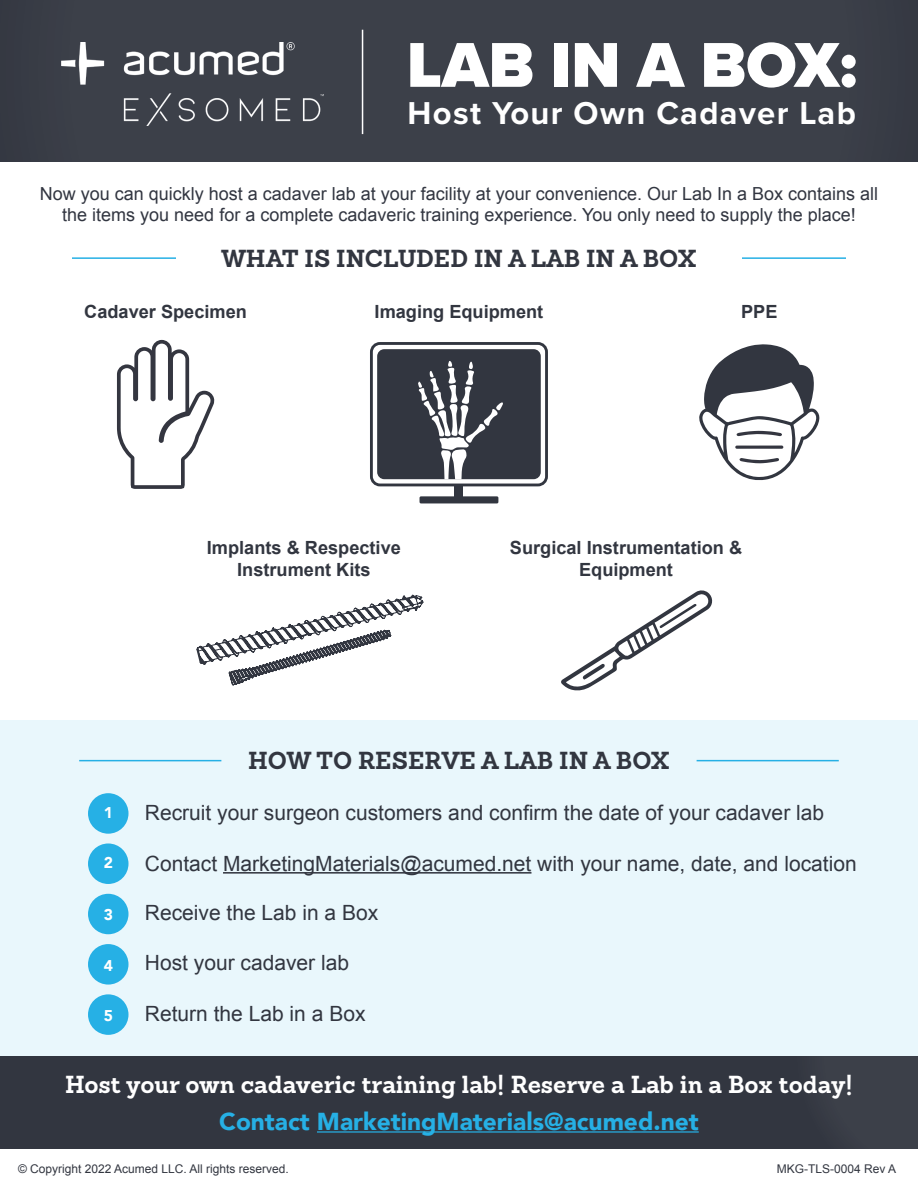
<style>
.page{position:relative;width:918px;height:1188px;background:#fff}
.page>*{position:absolute;margin:0;border:0;box-sizing:border-box;transform-origin:0 0}
.t1{font:900 65.55px "Proxima Nova";color:#fff}
.t2{font:700 32.85px "Proxima Nova";letter-spacing:.04em;color:#fff}
.t3{font:900 24.45px "Avenir";color:#26b0e5}
.t4{font:700 24px "Sanchez Slab";color:#fff}
.t5{font:700 24px "Sanchez Slab";color:#323640}
.t6{font:21px "Arial";color:#323640}
.t7{font:700 18.15px/21.8px "Arial";color:#323640;text-align:center}
.t8{font:18px/21.6px "Arial";color:#323641;text-align:center}
.t9{font:900 15.6px "Avenir";color:#fff}
.t10{font:12px "Arial";color:#323640}
</style>
<div class="page">
<div style="left:0;top:0;width:918px;height:162px;background:#3c4049"></div>
<div style="left:0;top:720px;width:918px;height:337px;background:#e9f7fc"></div>
<div style="left:455px;top:487px;width:8px;height:10px;background:#323640"></div>
<div style="left:420px;top:496px;width:78px;height:7px;background:#323640;border-radius:2px"></div>
<div style="left:88px;top:793px;width:41px;height:41px;background:#26b0e5;border-radius:50%"></div>
<div style="left:88px;top:843px;width:41px;height:41px;background:#26b0e5;border-radius:50%"></div>
<hr style="left:223px;top:872px;width:308px;height:2px;background:#323640">
<div style="left:88px;top:944px;width:41px;height:41px;background:#26b0e5;border-radius:50%"></div>
<div style="left:88px;top:994px;width:41px;height:41px;background:#26b0e5;border-radius:50%"></div>
<div style="left:88px;top:894px;width:41px;height:40px;background:#26b0e5;border-radius:50%"></div>
<div style="left:0;top:1057px;width:918px;height:92px;background:#323640"></div>
<hr style="left:317px;top:1131px;width:382px;height:2px;background:#26b0e5">
<div style="left:377px;top:349px;width:164px;height:130px;background:#323640;border-radius:7px"></div>
<div style="left:370px;top:342px;width:178px;height:144px;border:3px solid #323640;border-radius:9px"></div>
<svg style="left:418px;top:361px;width:85px;height:118px"></svg>
<svg style="left:197px;top:595px;width:226px;height:91px"></svg>
<svg style="left:561px;top:590px;width:152px;height:101px"></svg>
<svg style="left:117px;top:340px;width:97px;height:149px"></svg>
<img style="left:62px;top:42px;width:261px;height:83px">
<hr style="left:362px;top:30px;width:1px;height:104px;background:#fff">
<svg style="left:699px;top:344px;width:121px;height:137px"></svg>
<hr style="left:72px;top:257px;width:774px;height:2px;background:#26b0e5">
<div style="left:176px;top:249px;width:566px;height:33px;background:#fff"></div>
<hr style="left:697px;top:760px;width:142px;height:1px;background:#26b0e5">
<hr style="left:79px;top:760px;width:142px;height:1px;background:#26b0e5">
<h1 class="t1" style="left:407px;top:16px;width:452px">LAB IN A BOX:</h1>
<h2 class="t2" style="left:408px;top:94px;width:450px">Host Your Own Cadaver Lab</h2>
<p class="t8" style="left:40px;top:183px;width:840px">Now you can quickly host a cadaver lab at your facility at your convenience. Our Lab In a Box contains all the items you need for a complete cadaveric training experience. You only need to supply the place!</p>
<p class="t5" style="left:221px;top:242px;width:477px">WHAT IS INCLUDED IN A LAB IN A BOX</p>
<p class="t7" style="left:84px;top:302px;width:164px">Cadaver Specimen</p>
<p class="t7" style="left:375px;top:302px;width:170px">Imaging Equipment</p>
<p class="t7" style="left:741px;top:302px;width:38px">PPE</p>
<p class="t7" style="left:207px;top:537px;width:195px">Implants &amp; Respective<br>Instrument Kits</p>
<p class="t7" style="left:510px;top:537px;width:234px">Surgical Instrumentation &amp;<br>Equipment</p>
<p class="t5" style="left:248px;top:743px;width:423px">HOW TO RESERVE A LAB IN A BOX</p>
<p class="t9" style="left:104px;top:799px;width:11px">1</p>
<p class="t6" style="left:145px;top:798px;width:681px">Recruit your surgeon customers and confirm the date of your cadaver lab</p>
<p class="t9" style="left:104px;top:850px;width:11px">2</p>
<p class="t6" style="left:145px;top:849px;width:713px">Contact MarketingMaterials@acumed.net with your name, date, and location</p>
<p class="t9" style="left:104px;top:901px;width:11px">3</p>
<p class="t6" style="left:145px;top:899px;width:235px">Receive the Lab in a Box</p>
<p class="t9" style="left:104px;top:952px;width:11px">4</p>
<p class="t6" style="left:145px;top:949px;width:206px">Host your cadaver lab</p>
<p class="t9" style="left:104px;top:1002px;width:11px">5</p>
<p class="t6" style="left:145px;top:999px;width:222px">Return the Lab in a Box</p>
<p class="t4" style="left:65px;top:1067px;width:789px">Host your own cadaveric training lab! Reserve a Lab in a Box today!</p>
<p class="t3" style="left:219px;top:1101px;width:481px">Contact MarketingMaterials@acumed.net</p>
<p class="t10" style="left:18px;top:1161px;width:272px">© Copyright 2022 Acumed LLC. All rights reserved.</p>
<p class="t10" style="left:777px;top:1161px;width:121px">MKG-TLS-0004 Rev A</p>
</div>
